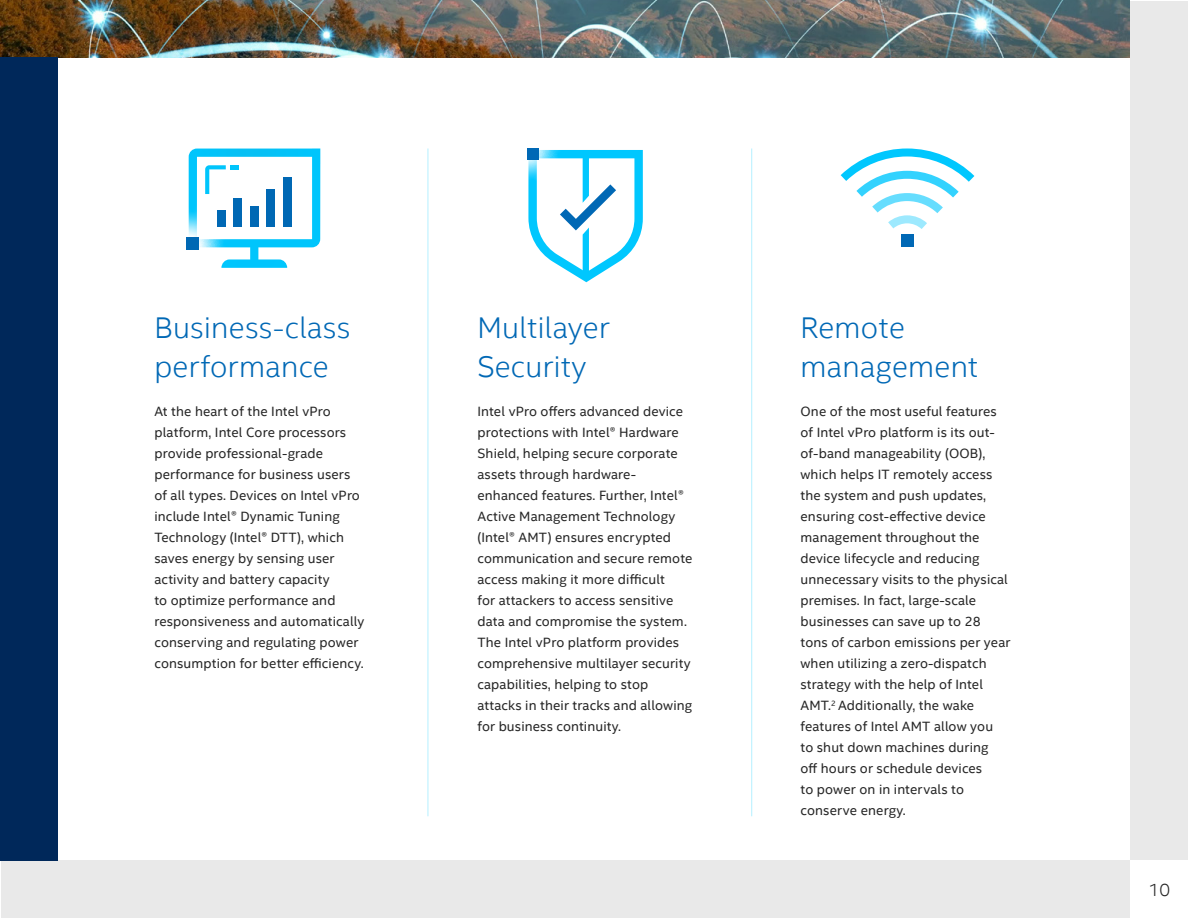
<style>
.page{position:relative;width:1188px;height:918px;background:#fff}
.page>*{position:absolute;margin:0;border:0;box-sizing:border-box;transform-origin:0 0}
.INT_body{font:300 30px/39px "Intel Clear";letter-spacing:.01em;color:#0068b5}
.t1{font:300 18px "Intel Clear";color:#262626}
.INT_body-2{font:13.5px/21px "Intel Clear";letter-spacing:.01em;color:#262626}
</style>
<div class="page">
<div style="left:1px;top:861px;width:1130px;height:57px;background:#e9e9e9"></div>
<div style="left:1131px;top:1px;width:57px;height:860px;background:#e9e9e9"></div>
<div style="left:187px;top:237px;width:12px;height:12px;background:#0068b4"></div>
<svg style="left:189px;top:148px;width:131px;height:120px"></svg>
<div style="left:527px;top:148px;width:11px;height:12px;background:#0068b5"></div>
<svg style="left:528px;top:150px;width:115px;height:132px"></svg>
<svg style="left:841px;top:149px;width:133px;height:80px"></svg>
<div style="left:902px;top:235px;width:12px;height:12px;background:#0068b5"></div>
<img style="left:0;top:0;width:1130px;height:57px">
<div style="left:0;top:57px;width:57px;height:804px;background:#00285a"></div>
<hr style="left:428px;top:148px;width:1px;height:668px;background:#b4f0ff">
<hr style="left:751px;top:148px;width:1px;height:668px;background:#b4f0ff">
<p class="INT_body" style="left:154px;top:307px;width:198px">Business-class performance</p>
<p class="INT_body-2" style="left:154px;top:401px;width:211px">At the heart of the Intel vPro platform, Intel Core processors provide professional-grade performance for business users of all types. Devices on Intel vPro include Intel® Dynamic Tuning<br>Technology (Intel® DTT), which saves energy by sensing user activity and battery capacity<br>to optimize performance and responsiveness and automatically conserving and regulating power consumption for better efficiency.</p>
<p class="INT_body" style="left:477px;top:307px;width:134px">Multilayer<br>Security</p>
<p class="INT_body-2" style="left:477px;top:401px;width:217px">Intel vPro offers advanced device protections with Intel® Hardware<br>Shield, helping secure corporate assets through hardware&shy;enhanced features. Further, Intel®<br>Active Management Technology (Intel® AMT) ensures encrypted communication and secure remote access making it more difficult<br>for attackers to access sensitive data and compromise the system.<br>The Intel vPro platform provides comprehensive multilayer security capabilities, helping to stop attacks in their tracks and allowing for business continuity.</p>
<p class="INT_body" style="left:801px;top:307px;width:179px">Remote management</p>
<p class="INT_body-2" style="left:801px;top:401px;width:212px">One of the most useful features of Intel vPro platform is its out&shy;of-band manageability (OOB), which helps IT remotely access the system and push updates, ensuring cost-effective device management throughout the device lifecycle and reducing unnecessary visits to the physical premises. In fact, large-scale businesses can save up to 28 tons of carbon emissions per year when utilizing a zero-dispatch strategy with the help of Intel<br>AMT.<sup>2</sup> Additionally, the wake features of Intel AMT allow you<br>to shut down machines during<br>off hours or schedule devices<br>to power on in intervals to conserve energy.</p>
<h2 class="t1" style="left:1149px;top:878px;width:23px">10</h2>
</div>
